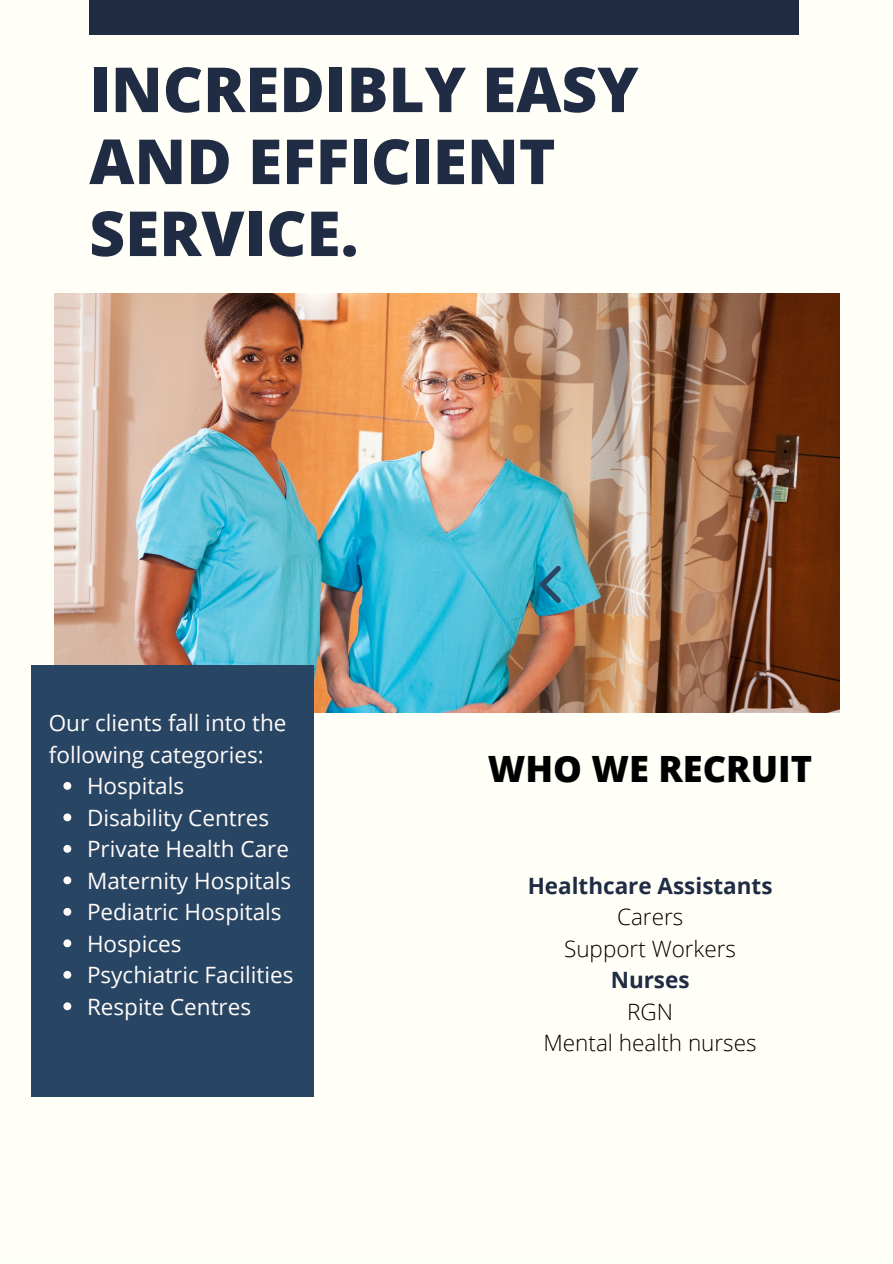
<style>
.page{position:relative;width:893px;height:1264px;background:#fff}
.page>*{position:absolute;margin:0;border:0;box-sizing:border-box;transform-origin:0 0}
.t1{font:800 62.1px/72px "Open Sans";color:#202c44}
.t2{font:800 36.15px "Open Sans";color:#000}
.t3{font:22.5px/31.5px "Open Sans";color:#fffbfb}
.t4{font:300 22.5px/31.5px "Open Sans";color:#000;text-align:center}
.t5{font:700 22.5px "Open Sans";color:#202c44}
</style>
<div class="page">
<div style="left:0;top:0;width:892px;height:1262px;background:#fffef7"></div>
<img style="left:54px;top:293px;width:785px;height:419px">
<div style="left:31px;top:665px;width:282px;height:431px;background:#284663"></div>
<svg style="left:540px;top:566px;width:21px;height:37px"></svg>
<div style="left:89px;top:0;width:709px;height:35px;background:#202c44"></div>
<svg style="left:63px;top:782px;width:8px;height:7px"></svg>
<svg style="left:63px;top:813px;width:8px;height:8px"></svg>
<svg style="left:63px;top:845px;width:8px;height:7px"></svg>
<svg style="left:63px;top:876px;width:8px;height:8px"></svg>
<svg style="left:63px;top:907px;width:8px;height:8px"></svg>
<svg style="left:63px;top:939px;width:8px;height:8px"></svg>
<svg style="left:63px;top:970px;width:8px;height:8px"></svg>
<svg style="left:63px;top:1002px;width:8px;height:8px"></svg>
<h1 class="t1" style="left:89px;top:52px;width:550px">INCREDIBLY EASY<br>AND EFFICIENT<br>SERVICE.</h1>
<p class="t3" style="left:49px;top:706px;width:239px">Our clients fall into the following categories:</p>
<p class="t3" style="left:87px;top:769px;width:208px">Hospitals<br>Disability Centres<br>Private Health Care<br>Maternity Hospitals<br>Pediatric Hospitals<br>Hospices<br>Psychiatric Facilities<br>Respite Centres</p>
<h2 class="t2" style="left:488px;top:743px;width:326px">WHO WE RECRUIT</h2>
<p class="t5" style="left:527px;top:869px;width:246px">Healthcare Assistants</p>
<p class="t4" style="left:564px;top:900px;width:173px">Carers<br>Support Workers</p>
<p class="t5" style="left:610px;top:964px;width:80px">Nurses</p>
<p class="t4" style="left:543px;top:995px;width:214px">RGN<br>Mental health nurses</p>
</div>
